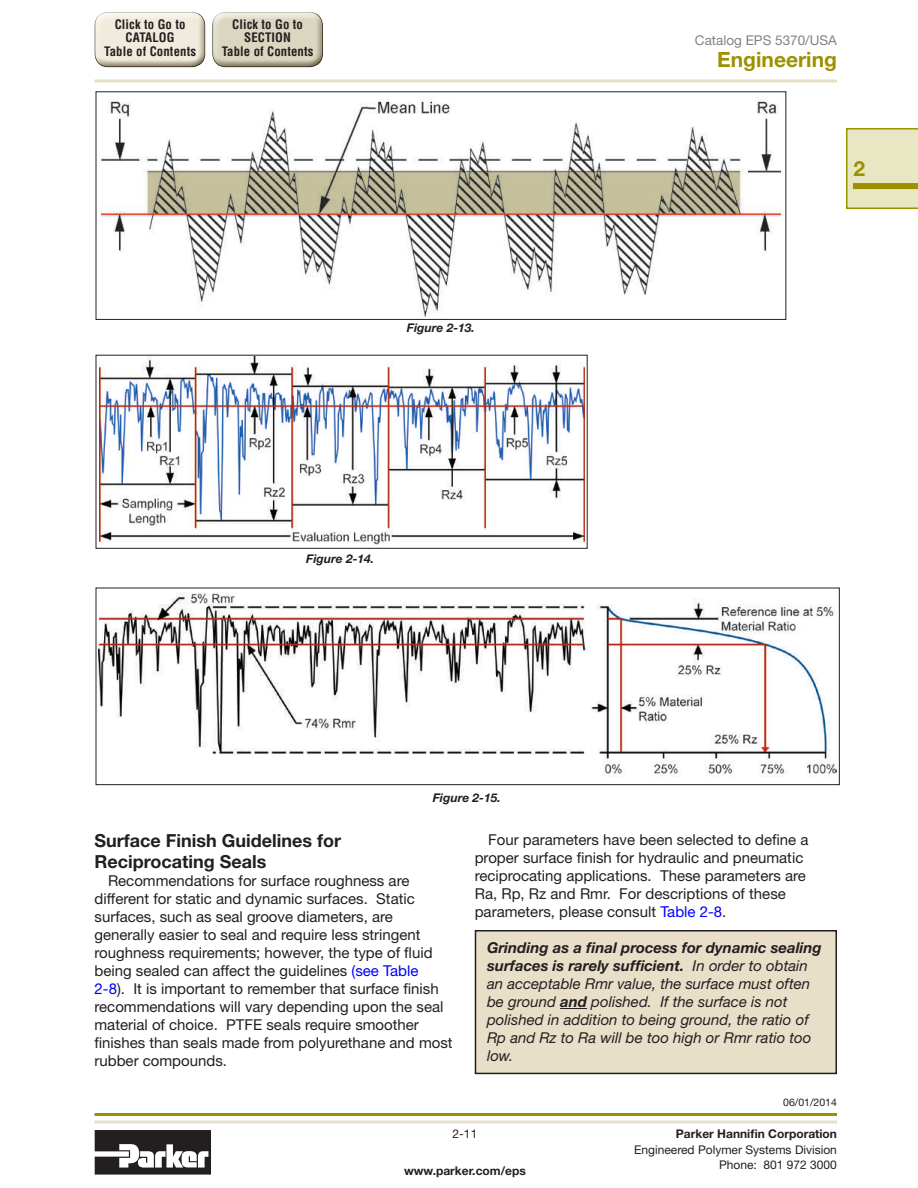
<style>
.page{position:relative;width:918px;height:1188px;background:#fff}
.page>*{position:absolute;margin:0;border:0;box-sizing:border-box;transform-origin:0 0}
.t1{font:700 21px "Helvetica Neue LT Std";color:#9c9200}
.t2{font:700 18px/21px "Helvetica Neue LT Std";color:#231f20}
.t3{font:15px/18px "Helvetica Neue LT Std";color:#231f20}
.t4{font:italic 15px/18px "Helvetica Neue LT Std";color:#231f20}
.t5{font:13.5px "Helvetica Neue LT Std";color:#808285}
.t6{font:700 condensed 12.75px/13.5px "Helvetica";letter-spacing:.01em;color:#231f20;text-align:center}
.t7{font:12px/15.3px "Helvetica Neue LT Std";color:#231f20;text-align:right}
.t8{font:700 12px "Helvetica Neue LT Std";color:#231f20}
.t9{font:italic 700 12px "Helvetica Neue LT Std";color:#231f20}
.t10{font:10.5px "Helvetica Neue LT Std";color:#231f20}
.s1{color:#00f}
.s2{font-weight:700}
</style>
<div class="page">
<hr style="left:94px;top:1121px;width:743px;height:3px;background:#e6dfc8">
<hr style="left:94px;top:1113px;width:743px;height:3px;background:#9c9200">
<svg style="left:95px;top:1130px;width:116px;height:45px"></svg>
<svg style="left:846px;top:128px;width:72px;height:81px;background:#e4e0b7"></svg>
<div style="left:853px;top:183px;width:65px;height:6px;background:#9c9200"></div>
<div style="left:91px;top:13px;width:122px;height:57px;background:#60553e;opacity:.75"></div>
<div style="left:205px;top:4px;width:122px;height:61px;background:#fff"></div>
<div style="left:208px;top:13px;width:123px;height:57px;background:#60553e;opacity:.75"></div>
<hr style="left:94px;top:79px;width:743px;height:3px;background:#e6dfc8">
<img style="left:101px;top:99px;width:679px;height:217px">
<div style="left:96px;top:91px;width:690px;height:229px;border:1px solid #231f20"></div>
<img style="left:99px;top:592px;width:737px;height:185px">
<div style="left:96px;top:588px;width:744px;height:197px;border:1px solid #231f20"></div>
<img style="left:99px;top:357px;width:485px;height:187px">
<div style="left:96px;top:355px;width:492px;height:194px;border:1px solid #231f20"></div>
<div style="left:476px;top:931px;width:360px;height:142px;background:#e7dfc8"></div>
<svg style="left:560px;top:1008px;width:27px;height:1px"></svg>
<div style="left:475px;top:930px;width:362px;height:144px;border:2px solid #231f20"></div>
<p class="t6" style="left:104px;top:17px;width:93px">Click to Go to<br>CATALOG<br>Table of Contents</p>
<p class="t6" style="left:222px;top:17px;width:93px">Click to Go to<br>SECTION<br>Table of Contents</p>
<p class="t9" style="left:407px;top:321px;width:70px">Figure 2-13.</p>
<p class="t9" style="left:306px;top:552px;width:70px">Figure 2-14.</p>
<p class="t5" style="left:695px;top:32px;width:144px">Catalog EPS 5370/USA</p>
<h1 class="t1" style="left:717px;top:47px;width:121px">Engineering</h1>
<h1 class="t1" style="left:854px;top:156px;width:13px">2</h1>
<p class="t9" style="left:433px;top:790px;width:70px">Figure 2-15.</p>
<p class="t2" style="left:94px;top:830px;width:248px">Surface Finish Guidelines for<br>Reciprocating Seals</p>
<p class="t3" style="left:94px;top:871px;width:360px;text-indent:14px">Recommendations for surface roughness are different for static and dynamic surfaces. Static surfaces, such as seal groove diameters, are generally easier to seal and require less stringent roughness requirements; however, the type of fluid being sealed can affect the guidelines <span class="s1">(see Table 2-8</span>). It is important to remember that surface finish recommendations will vary depending upon the seal material of choice. PTFE seals require smoother finishes than seals made from polyurethane and most rubber compounds.</p>
<p class="t3" style="left:475px;top:830px;width:335px;text-indent:14px">Four parameters have been selected to define a proper surface finish for hydraulic and pneumatic reciprocating applications. These parameters are Ra, Rp, Rz and Rmr. For descriptions of these parameters, please consult <span class="s1">Table 2-8</span>.</p>
<p class="t4" style="left:487px;top:938px;width:336px"><span class="s2">Grinding as a final process for dynamic sealing surfaces is rarely sufficient.</span> In order to obtain an acceptable Rmr value, the surface must often be ground <span class="s2">and</span> polished. If the surface is not polished in addition to being ground, the ratio of Rp and Rz to Ra will be too high or Rmr ratio too low.</p>
<p class="t10" style="left:783px;top:1096px;width:55px">06/01/2014</p>
<p class="t7" style="left:453px;top:1126px;width:26px">2-11</p>
<p class="t8" style="left:404px;top:1164px;width:123px">www.parker.com/eps</p>
<p class="t8" style="left:676px;top:1127px;width:163px">Parker Hannifin Corporation</p>
<p class="t7" style="left:634px;top:1142px;width:204px">Engineered Polymer Systems Division<br>Phone: 801 972 3000</p>
</div>
